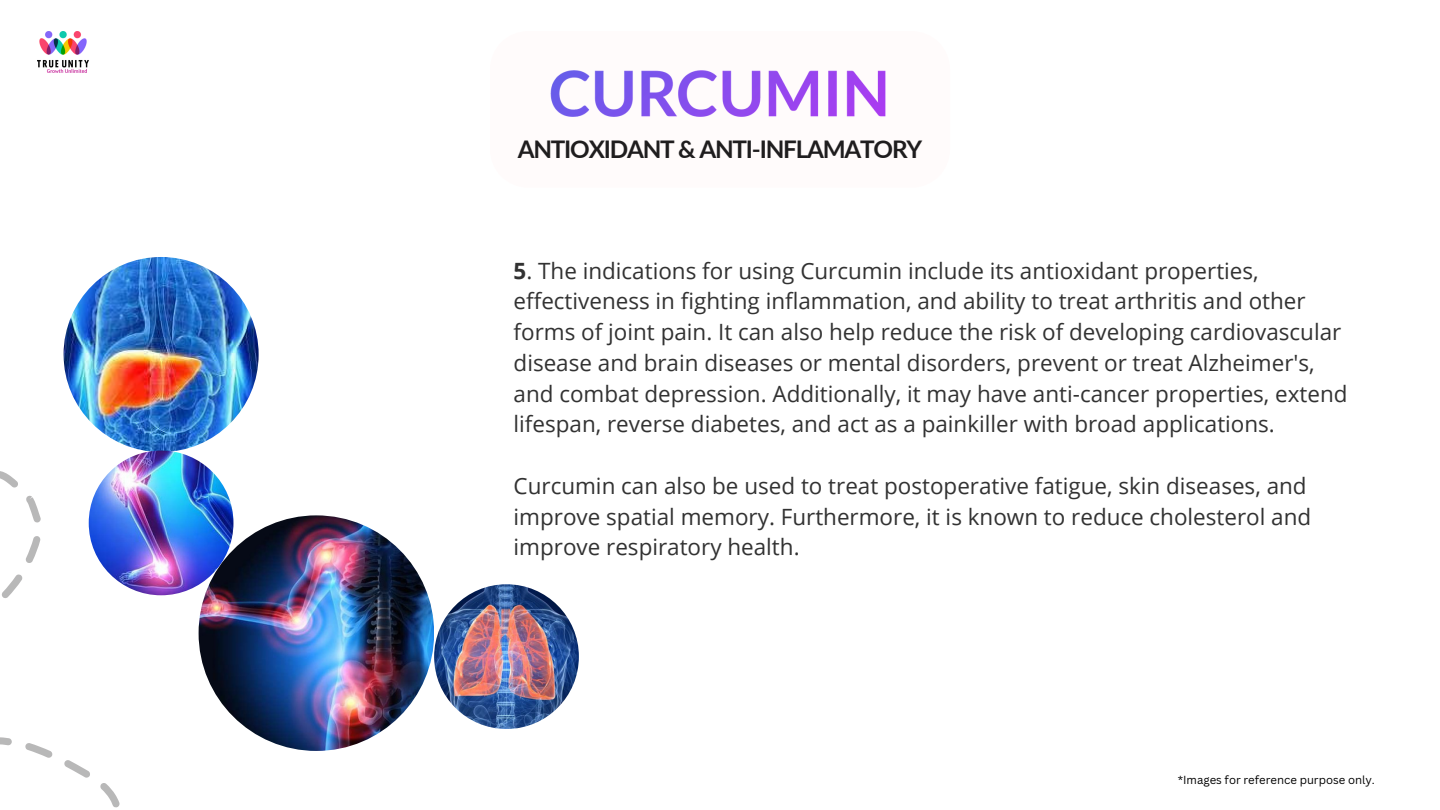
<style>
.page{position:relative;width:1440px;height:810px;background:#fff}
.page>*{position:absolute;margin:0;border:0;box-sizing:border-box;transform-origin:0 0}
.t1{font:700 24.3px "Lato";letter-spacing:-.05em;color:#1f1d1e}
.t2{font:22.4px/30.8px "Open Sans";color:#323232}
.t3{font:11.4px "Canva Sans";color:#000}
.s1{font-weight:700}
</style>
<div class="page">
<img style="left:38px;top:31px;width:51px;height:41px">
<svg style="left:0;top:427px;width:296px;height:381px"></svg>
<img style="left:550px;top:70px;width:336px;height:47px">
<img style="left:64px;top:257px;width:194px;height:195px;border-radius:50%">
<img style="left:89px;top:451px;width:144px;height:144px;border-radius:50%">
<img style="left:434px;top:584px;width:145px;height:145px;border-radius:50%">
<img style="left:199px;top:515px;width:235px;height:236px;border-radius:50%">
<p class="t1" style="left:518px;top:134px;width:406px">ANTIOXIDANT &amp; ANTI-INFLAMATORY</p>
<p class="t2" style="left:514px;top:255px;width:836px"><span class="s1">5</span>. The indications for using Curcumin include its antioxidant properties, effectiveness in fighting inflammation, and ability to treat arthritis and other forms of joint pain. It can also help reduce the risk of developing cardiovascular disease and brain diseases or mental disorders, prevent or treat Alzheimer's, and combat depression. Additionally, it may have anti-cancer properties, extend lifespan, reverse diabetes, and act as a painkiller with broad applications.</p>
<p class="t2" style="left:514px;top:470px;width:799px">Curcumin can also be used to treat postoperative fatigue, skin diseases, and improve spatial memory. Furthermore, it is known to reduce cholesterol and improve respiratory health.</p>
<p class="t3" style="left:1178px;top:772px;width:199px">*Images for reference purpose only.</p>
</div>
